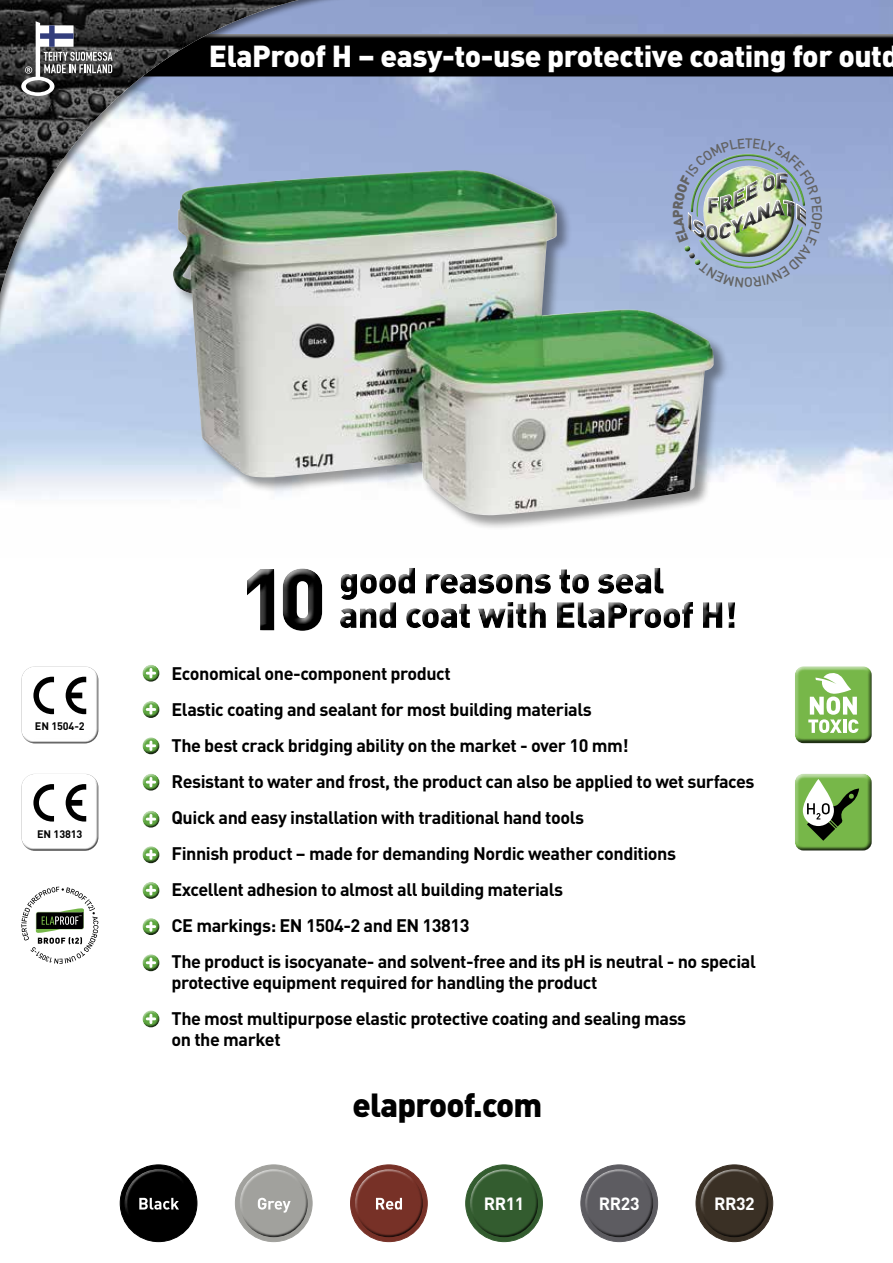
<style>
.page{position:relative;width:893px;height:1263px;background:#fff}
.page>*{position:absolute;margin:0;border:0;box-sizing:border-box;transform-origin:0 0}
.t1{font:900 33px "DINOT";letter-spacing:-.025em;color:#000}
.t2{font:900 30px "DINOT";letter-spacing:-.015em;color:#fff}
.t3{font:700 18px/36px "DINOT";letter-spacing:-.025em;color:#000}
.t4{font:700 17.55px "DINOT";letter-spacing:-.025em;color:#fff}
.t5{font:700 10.8px "DINOT";letter-spacing:-.01em;color:#000}
</style>
<div class="page">
<div style="left:173px;top:169px;width:556px;height:362px;background:#000;opacity:.4"></div>
<img style="left:173px;top:170px;width:541px;height:346px">
<div style="left:335px;top:563px;width:407px;height:72px;background:#000;opacity:.75"></div>
<div style="left:242px;top:565px;width:87px;height:72px;background:#000;opacity:.75"></div>
<div style="left:140px;top:664px;width:20px;height:14px;background:#fff;opacity:.75"></div>
<div style="left:140px;top:667px;width:20px;height:17px;background:#000;opacity:.75"></div>
<div style="left:140px;top:737px;width:20px;height:14px;background:#fff;opacity:.75"></div>
<div style="left:140px;top:740px;width:20px;height:16px;background:#000;opacity:.75"></div>
<div style="left:140px;top:810px;width:20px;height:14px;background:#fff;opacity:.75"></div>
<div style="left:140px;top:813px;width:20px;height:17px;background:#000;opacity:.75"></div>
<div style="left:140px;top:881px;width:20px;height:14px;background:#fff;opacity:.75"></div>
<div style="left:140px;top:884px;width:20px;height:17px;background:#000;opacity:.75"></div>
<div style="left:140px;top:701px;width:20px;height:14px;background:#fff;opacity:.75"></div>
<div style="left:140px;top:703px;width:20px;height:17px;background:#000;opacity:.75"></div>
<div style="left:140px;top:773px;width:20px;height:14px;background:#fff;opacity:.75"></div>
<div style="left:140px;top:776px;width:20px;height:17px;background:#000;opacity:.75"></div>
<div style="left:140px;top:846px;width:20px;height:14px;background:#fff;opacity:.75"></div>
<div style="left:140px;top:849px;width:20px;height:16px;background:#000;opacity:.75"></div>
<div style="left:140px;top:918px;width:20px;height:14px;background:#fff;opacity:.75"></div>
<div style="left:140px;top:920px;width:20px;height:17px;background:#000;opacity:.75"></div>
<div style="left:140px;top:954px;width:20px;height:14px;background:#fff;opacity:.75"></div>
<div style="left:140px;top:957px;width:20px;height:16px;background:#000;opacity:.75"></div>
<div style="left:140px;top:1010px;width:20px;height:14px;background:#fff;opacity:.75"></div>
<div style="left:140px;top:1013px;width:20px;height:16px;background:#000;opacity:.75"></div>
<div style="left:350px;top:1165px;width:77px;height:77px;border:1px solid #773127;border-radius:50%"></div>
<div style="left:354px;top:1168px;width:68px;height:51px;background:#fff;opacity:.75"></div>
<div style="left:356px;top:1180px;width:69px;height:59px;background:#000;opacity:.75"></div>
<svg style="left:376px;top:1198px;width:26px;height:11px"></svg>
<div style="left:235px;top:1165px;width:77px;height:76px;background:#a1a19d;border-radius:50%"></div>
<div style="left:235px;top:1165px;width:77px;height:77px;border:1px solid #a1a19d;border-radius:50%"></div>
<div style="left:239px;top:1168px;width:67px;height:51px;background:#fff;opacity:.75"></div>
<div style="left:241px;top:1180px;width:68px;height:59px;background:#000;opacity:.75"></div>
<svg style="left:258px;top:1198px;width:33px;height:15px"></svg>
<div style="left:120px;top:1165px;width:77px;height:76px;background:#000;border-radius:50%"></div>
<div style="left:120px;top:1165px;width:77px;height:77px;border:1px solid #000;border-radius:50%"></div>
<div style="left:124px;top:1168px;width:67px;height:51px;background:#fff;opacity:.75"></div>
<div style="left:125px;top:1180px;width:69px;height:59px;background:#000;opacity:.75"></div>
<svg style="left:125px;top:1169px;width:67px;height:68px"></svg>
<div style="left:466px;top:1165px;width:76px;height:77px;border:1px solid #335c2f;border-radius:50%"></div>
<div style="left:469px;top:1168px;width:68px;height:51px;background:#fff;opacity:.75"></div>
<div style="left:471px;top:1180px;width:69px;height:59px;background:#000;opacity:.75"></div>
<div style="left:581px;top:1165px;width:77px;height:77px;border:1px solid #5d5c61;border-radius:50%"></div>
<div style="left:584px;top:1168px;width:68px;height:51px;background:#fff;opacity:.75"></div>
<div style="left:586px;top:1180px;width:69px;height:59px;background:#000;opacity:.75"></div>
<div style="left:696px;top:1165px;width:77px;height:76px;background:#3a3025;border-radius:50%"></div>
<div style="left:696px;top:1165px;width:77px;height:77px;border:1px solid #3a3025;border-radius:50%"></div>
<div style="left:700px;top:1168px;width:67px;height:51px;background:#fff;opacity:.75"></div>
<div style="left:701px;top:1180px;width:69px;height:59px;background:#000;opacity:.75"></div>
<div style="left:794px;top:773px;width:79px;height:74px;background:#fff;opacity:.75"></div>
<div style="left:794px;top:775px;width:79px;height:77px;background:#000;opacity:.75"></div>
<svg style="left:803px;top:779px;width:31px;height:47px"></svg>
<svg style="left:807px;top:788px;width:52px;height:53px"></svg>
<div style="left:795px;top:666px;width:79px;height:73px;background:#fff;opacity:.75"></div>
<div style="left:795px;top:668px;width:79px;height:77px;background:#000;opacity:.75"></div>
<svg style="left:808px;top:672px;width:50px;height:61px"></svg>
<div style="left:21px;top:778px;width:79px;height:73px;background:#000;opacity:.75"></div>
<svg style="left:21px;top:774px;width:77px;height:77px"></svg>
<div style="left:21px;top:670px;width:79px;height:73px;background:#000;opacity:.75"></div>
<svg style="left:21px;top:666px;width:77px;height:77px"></svg>
<svg style="left:21px;top:887px;width:77px;height:77px"></svg>
<div style="left:0;top:0;width:403px;height:391px;background:#000;opacity:.5"></div>
<svg style="left:0;top:0;width:395px;height:382px;background:#a8b9be"></svg>
<img style="left:0;top:0;width:298px;height:295px">
<svg style="left:21px;top:21px;width:872px;height:75px;background:#464c5c"></svg>
<img style="left:665px;top:138px;width:157px;height:149px">
<h2 class="t2" style="left:209px;top:36px;width:691px">ElaProof H – easy-to-use protective coating for outd</h2>
<p class="t5" style="left:35px;top:719px;width:51px">EN 1504-2</p>
<p class="t5" style="left:37px;top:826px;width:47px">EN 13813</p>
<p class="t3" style="left:172px;top:655px;width:586px">Economical one-component product<br>Elastic coating and sealant for most building materials<br>The best crack bridging ability on the market - over 10 mm!<br>Resistant to water and frost, the product can also be applied to wet surfaces Quick and easy installation with traditional hand tools<br>Finnish product – made for demanding Nordic weather conditions<br>Excellent adhesion to almost all building materials<br>CE markings: EN 1504-2 and EN 13813<br>The product is isocyanate- and solvent-free and its pH is neutral - no special</p>
<p class="t3" style="left:172px;top:964px;width:516px">protective equipment required for handling the product<br>The most multipurpose elastic protective coating and sealing mass</p>
<p class="t3" style="left:172px;top:1021px;width:111px">on the market</p>
<h1 class="t1" style="left:352px;top:1083px;width:192px">elaproof.com</h1>
<p class="t4" style="left:484px;top:1192px;width:42px">RR11</p>
<p class="t4" style="left:599px;top:1192px;width:42px">RR23</p>
<p class="t4" style="left:714px;top:1192px;width:42px">RR32</p>
</div>
